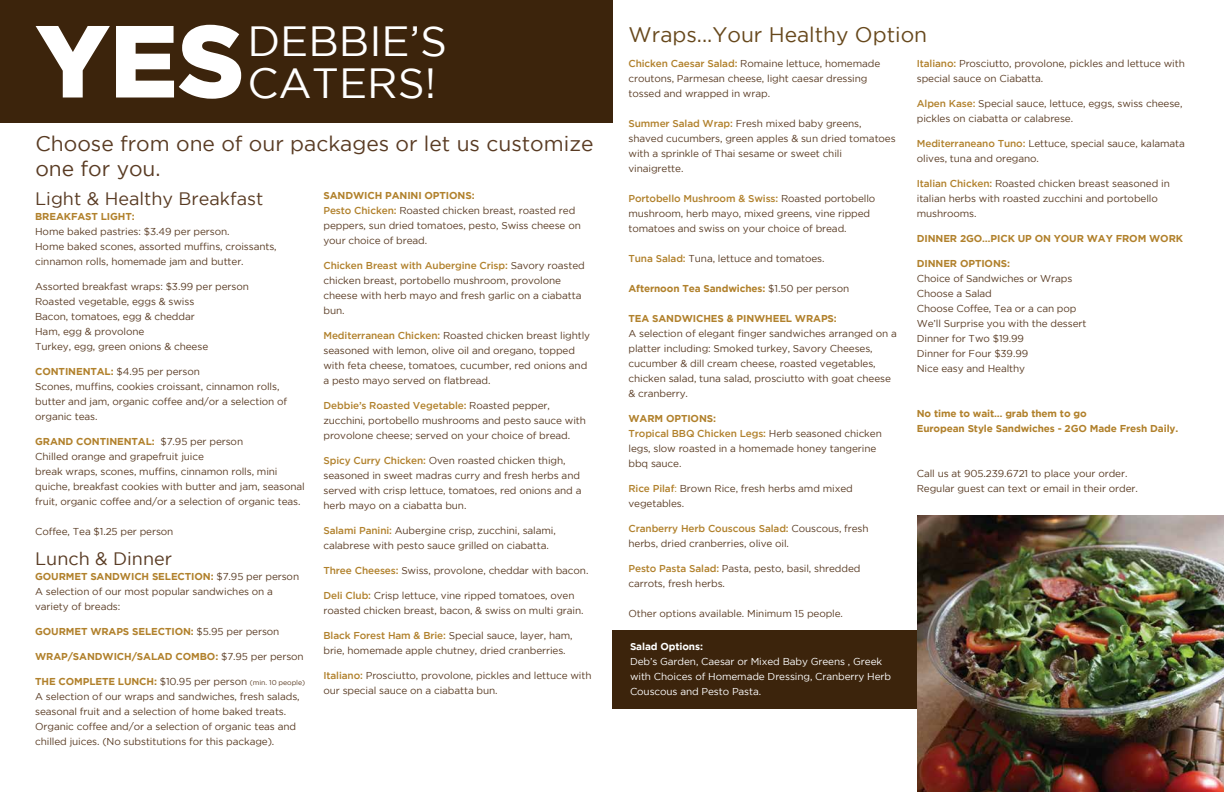
<style>
.page{position:relative;width:1224px;height:792px;background:#fff}
.page>*{position:absolute;margin:0;border:0;box-sizing:border-box;transform-origin:0 0}
.t1{font:900 102.2px "Gotham";color:#fff}
.t2{font:42.1px/42.1px "Gotham";color:#fff}
.t3{font:21px/25.2px "Gotham";color:#593b23}
.t4{font:21px "Gotham";color:#67481c}
.t5{font:18px "Gotham";color:#593b23}
.t6{font:10px/15px "Gotham";letter-spacing:-.01em;color:#593b23}
.t7{font:700 10px/15px "Gotham";letter-spacing:-.01em;color:#b1812c}
.t8{font:10px/15px "Gotham";letter-spacing:-.01em;color:#fff}
.t9{font:700 10px "Gotham";letter-spacing:-.01em;color:#fff}
.s1{font-weight:700;color:#b1812c}
.s2{font-weight:400;color:#593b23}
.s3{font-size:7px}
.s4{font-weight:500;color:#b1812c}
.s5{color:#b1812c}
</style>
<div class="page">
<div style="left:613px;top:630px;width:314px;height:79px;background:#3c240c"></div>
<div style="left:0;top:0;width:612px;height:123px;background:#3c240c"></div>
<img style="left:917px;top:516px;width:307px;height:276px">
<h1 class="t1" style="left:36px;top:2px;width:210px">YES</h1>
<h2 class="t2" style="left:247px;top:19px;width:201px">DEBBIE’S<br>CATERS!</h2>
<h3 class="t3" style="left:35px;top:131px;width:560px">Choose from one of our packages or let us customize one for you.</h3>
<h3 class="t5" style="left:35px;top:188px;width:230px">Light &amp; Healthy Breakfast</h3>
<p class="t7" style="left:35px;top:209px;width:101px">BREAKFAST LIGHT:</p>
<p class="t6" style="left:35px;top:224px;width:243px">Home baked pastries: $3.49 per person.<br>Home baked scones, assorted muffins, croissants, cinnamon rolls, homemade jam and butter.</p>
<p class="t6" style="left:35px;top:279px;width:215px">Assorted breakfast wraps: $3.99 per person<br>Roasted vegetable, eggs &amp; swiss<br>Bacon, tomatoes, egg &amp; cheddar<br>Ham, egg &amp; provolone<br>Turkey, egg, green onions &amp; cheese</p>
<p class="t6" style="left:35px;top:364px;width:254px"><span class="s1">CONTINENTAL:</span> $4.95 per person<br>Scones, muffins, cookies croissant, cinnamon rolls, butter and jam, organic coffee and/or a selection of organic teas.</p>
<p class="t6" style="left:35px;top:434px;width:271px"><span class="s1">GRAND CONTINENTAL:</span> $7.95 per person<br>Chilled orange and grapefruit juice<br>break wraps, scones, muffins, cinnamon rolls, mini quiche, breakfast cookies with butter and jam, seasonal fruit, organic coffee and/or a selection of organic teas.</p>
<p class="t6" style="left:35px;top:524px;width:140px">Coffee, Tea $1.25 per person</p>
<h3 class="t5" style="left:35px;top:548px;width:138px">Lunch &amp; Dinner</h3>
<p class="t6" style="left:35px;top:569px;width:266px"><span class="s1">GOURMET SANDWICH SELECTION:</span> $7.95 per person<br>A selection of our most popular sandwiches on a variety of breads:</p>
<p class="t7" style="left:35px;top:624px;width:246px">GOURMET WRAPS SELECTION: <span class="s2">$5.95 per person</span></p>
<p class="t7" style="left:35px;top:649px;width:270px">WRAP/SANDWICH/SALAD COMBO: <span class="s2">$7.95 per person</span></p>
<p class="t6" style="left:35px;top:674px;width:272px"><span class="s1">THE COMPLETE LUNCH:</span> $10.95 per person <span class="s3">(min. 10 people)<br></span>A selection of our wraps and sandwiches, fresh salads, seasonal fruit and a selection of home baked treats.<br>Organic coffee and/or a selection of organic teas and chilled juices. (No substitutions for this package).</p>
<p class="t6" style="left:323px;top:188px;width:259px"><span class="s1">SANDWICH PANINI OPTIONS:<br></span><span class="s4">Pesto Chicken:</span> Roasted chicken breast, roasted red peppers, sun dried tomatoes, pesto, Swiss cheese on your choice of bread.</p>
<p class="t6" style="left:323px;top:258px;width:263px"><span class="s4">Chicken Breast with Aubergine Crisp:</span> Savory roasted chicken breast, portobello mushroom, provolone cheese with herb mayo and fresh garlic on a ciabatta bun.</p>
<p class="t6" style="left:323px;top:328px;width:268px"><span class="s4">Mediterranean Chicken:</span> Roasted chicken breast lightly seasoned with lemon, olive oil and oregano, topped with feta cheese, tomatoes, cucumber, red onions and a pesto mayo served on flatbread.</p>
<p class="t6" style="left:323px;top:398px;width:264px"><span class="s4">Debbie’s Roasted Vegetable:</span> Roasted pepper, zucchini, portobello mushrooms and pesto sauce with provolone cheese; served on your choice of bread.</p>
<p class="t6" style="left:323px;top:453px;width:259px"><span class="s4">Spicy Curry Chicken:</span> Oven roasted chicken thigh, seasoned in sweet madras curry and fresh herbs and served with crisp lettuce, tomatoes, red onions and a herb mayo on a ciabatta bun.</p>
<p class="t6" style="left:323px;top:523px;width:234px"><span class="s4">Salami Panini:</span> Aubergine crisp, zucchini, salami, calabrese with pesto sauce grilled on ciabatta.</p>
<p class="t6" style="left:323px;top:563px;width:266px"><span class="s4">Three Cheeses:</span> Swiss, provolone, cheddar with bacon.</p>
<p class="t6" style="left:323px;top:588px;width:262px"><span class="s4">Deli Club:</span> Crisp lettuce, vine ripped tomatoes, oven roasted chicken breast, bacon, &amp; swiss on multi grain.</p>
<p class="t6" style="left:323px;top:628px;width:251px"><span class="s4">Black Forest Ham &amp; Brie:</span> Special sauce, layer, ham, brie, homemade apple chutney, dried cranberries.</p>
<p class="t6" style="left:323px;top:668px;width:270px"><span class="s4">Italiano:</span> Prosciutto, provolone, pickles and lettuce with our special sauce on a ciabatta bun.</p>
<h3 class="t4" style="left:629px;top:23px;width:300px">Wraps...Your Healthy Option</h3>
<p class="t6" style="left:628px;top:55px;width:253px"><span class="s4">Chicken Caesar Salad:</span> Romaine lettuce, homemade croutons, Parmesan cheese, light caesar dressing tossed and wrapped in wrap.</p>
<p class="t6" style="left:628px;top:115px;width:269px"><span class="s4">Summer Salad Wrap:</span> Fresh mixed baby greens, shaved cucumbers, green apples &amp; sun dried tomatoes with a sprinkle of Thai sesame or sweet chili vinaigrette.</p>
<p class="t6" style="left:628px;top:190px;width:248px"><span class="s4">Portobello Mushroom &amp; Swiss:</span> Roasted portobello mushroom, herb mayo, mixed greens, vine ripped tomatoes and swiss on your choice of bread.</p>
<p class="t6" style="left:628px;top:250px;width:198px"><span class="s4">Tuna Salad:</span> Tuna, lettuce and tomatoes.</p>
<p class="t7" style="left:628px;top:280px;width:222px">Afternoon Tea Sandwiches: <span class="s2">$1.50 per person</span></p>
<p class="t7" style="left:628px;top:310px;width:210px">TEA SANDWICHES &amp; PINWHEEL WRAPS:</p>
<p class="t6" style="left:628px;top:325px;width:270px">A selection of elegant finger sandwiches arranged on a platter including: Smoked turkey, Savory Cheeses, cucumber &amp; dill cream cheese, roasted vegetables, chicken salad, tuna salad, prosciutto with goat cheese &amp; cranberry.</p>
<p class="t6" style="left:628px;top:410px;width:255px"><span class="s1">WARM OPTIONS:<br></span><span class="s4">Tropical BBQ Chicken Legs:</span> Herb seasoned chicken legs, slow roasted in a homemade honey tangerine bbq sauce.</p>
<p class="t6" style="left:628px;top:480px;width:226px"><span class="s4">Rice Pilaf</span><span class="s5">:</span> Brown Rice, fresh herbs amd mixed vegetables.</p>
<p class="t6" style="left:628px;top:520px;width:242px"><span class="s4">Cranberry Herb Couscous Salad:</span> Couscous, fresh herbs, dried cranberries, olive oil.</p>
<p class="t6" style="left:628px;top:560px;width:233px"><span class="s4">Pesto Pasta Salad:</span> Pasta, pesto, basil, shredded carrots, fresh herbs.</p>
<p class="t6" style="left:628px;top:605px;width:216px">Other options available. Minimum 15 people.</p>
<p class="t9" style="left:630px;top:641px;width:74px">Salad Options:</p>
<p class="t8" style="left:630px;top:654px;width:263px">Deb’s Garden, Caesar or Mixed Baby Greens , Greek with Choices of Homemade Dressing, Cranberry Herb<br>Couscous and Pesto Pasta.</p>
<p class="t6" style="left:917px;top:55px;width:270px"><span class="s4">Italiano:</span> Prosciutto, provolone, pickles and lettuce with special sauce on Ciabatta.</p>
<p class="t6" style="left:917px;top:95px;width:267px"><span class="s4">Alpen Kase:</span> Special sauce, lettuce, eggs, swiss cheese, pickles on ciabatta or calabrese.</p>
<p class="t6" style="left:917px;top:135px;width:270px"><span class="s4">Mediterraneano Tuno:</span> Lettuce, special sauce, kalamata olives, tuna and oregano.</p>
<p class="t6" style="left:917px;top:175px;width:255px"><span class="s4">Italian Chicken:</span> Roasted chicken breast seasoned in italian herbs with roasted zucchini and portobello mushrooms.</p>
<p class="t7" style="left:917px;top:230px;width:268px">DINNER 2GO…PICK UP ON YOUR WAY FROM WORK</p>
<p class="t7" style="left:917px;top:255px;width:95px">DINNER OPTIONS:</p>
<p class="t6" style="left:917px;top:270px;width:171px">Choice of Sandwiches or Wraps<br>Choose a Salad<br>Choose Coffee, Tea or a can pop<br>We’ll Surprise you with the dessert<br>Dinner for Two $19.99<br>Dinner for Four $39.99<br>Nice easy and Healthy</p>
<p class="t7" style="left:917px;top:405px;width:263px">No time to wait… grab them to go<br>European Style Sandwiches - 2GO Made Fresh Daily.</p>
<p class="t6" style="left:917px;top:465px;width:223px">Call us at 905.239.6721 to place your order.<br>Regular guest can text or email in their order.</p>
</div>
